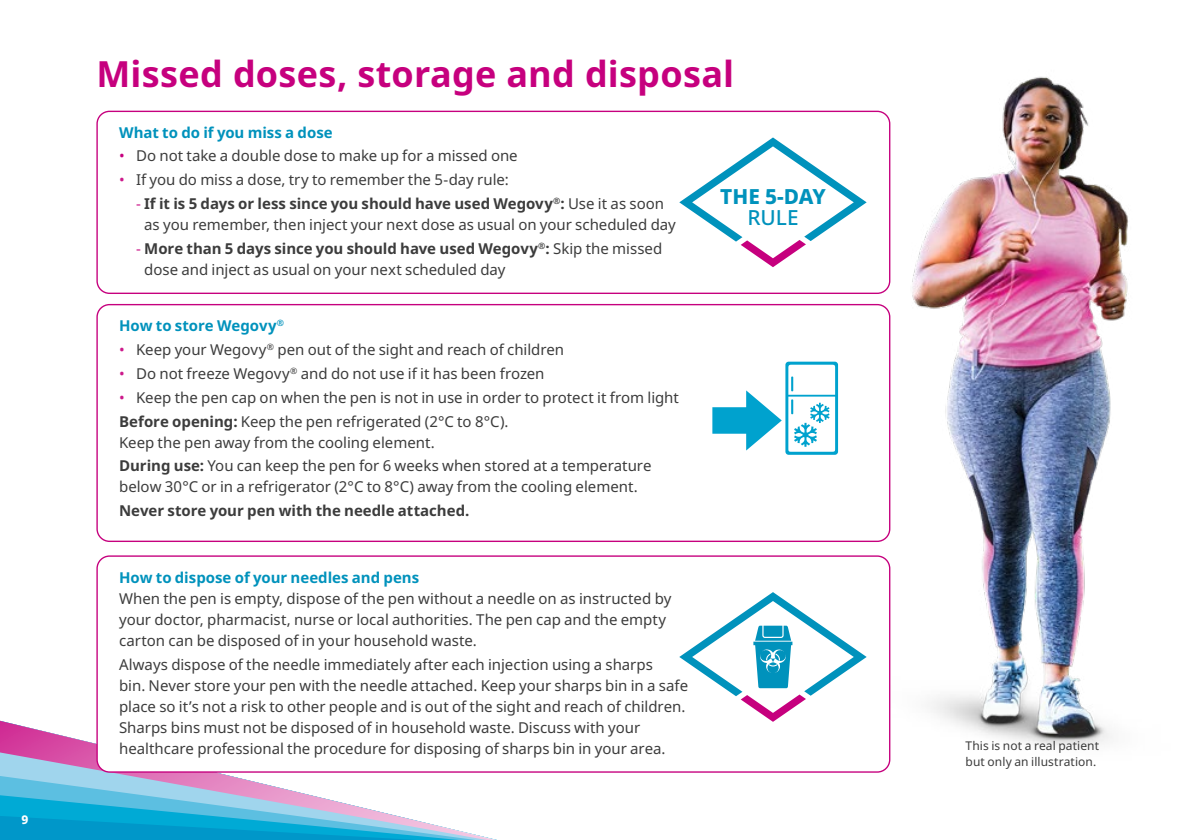
<style>
.page{position:relative;width:1191px;height:840px;background:#fff}
.page>*{position:absolute;margin:0;border:0;box-sizing:border-box;transform-origin:0 0}
.t1{font:700 36px "Apis";letter-spacing:.005em;color:#c6007e}
.t2{font:800 20.8px/20.6px "Apis";letter-spacing:-.01em;color:#0092bc;text-align:center}
.t3{font:15px/21px "Apis";color:#3c3c3c}
.t4{font:700 15px "Apis";letter-spacing:-.005em;color:#0092bc}
.t5{font:700 15px "Apis";letter-spacing:-.005em;color:#3c3c3c}
.t6{font:12px/16px "Apis";letter-spacing:.005em;color:#3c3c3c}
.t7{font:800 12px "Apis";color:#fff}
.s1{color:#c6007e}
.s2{color:#cc1a8b}
.s3{font-weight:700}
.s4{font-weight:700;color:#0092bc}
.s5{font-weight:500}
</style>
<div class="page">
<div style="left:785px;top:361px;width:53px;height:93px;background:#00a2ce;border-radius:3px"></div>
<svg style="left:712px;top:390px;width:69px;height:60px"></svg>
<svg style="left:788px;top:364px;width:19px;height:87px;background:#d2eef6"></svg>
<div style="left:96px;top:111px;width:794px;height:183px;border:1px solid #c6007e;border-radius:12px"></div>
<svg style="left:679px;top:137px;width:128px;height:130px"></svg>
<img style="left:807px;top:76px;width:322px;height:697px">
<svg style="left:0;top:720px;width:104px;height:50px"></svg>
<svg style="left:0;top:770px;width:497px;height:69px"></svg>
<div style="left:97px;top:555px;width:792px;height:216px;background:#fff;border-radius:12px"></div>
<div style="left:96px;top:555px;width:794px;height:217px;border:1px solid #c6007e;border-radius:12px"></div>
<svg style="left:679px;top:592px;width:187px;height:129px"></svg>
<p class="t7" style="left:21px;top:810px;width:8px">9</p>
<p class="t1" style="left:96px;top:48px;width:639px">Missed doses, storage and disposal</p>
<p class="t4" style="left:119px;top:121px;width:215px">What to do if you miss a dose</p>
<p class="t3" style="left:119px;top:146px;width:400px"><span class="s1">•</span> Do not take a double dose to make up for a missed one</p>
<p class="t3" style="left:119px;top:169px;width:391px"><span class="s2">•</span> If you do miss a dose, try to remember the 5-day rule:</p>
<p class="t3" style="left:144px;top:193px;width:533px;text-indent:-8px"><span class="s2">-</span> <span class="s3">If it is 5 days or less since you should have used Wegovy</span><sup>®</sup><span class="s3">:</span> Use it as soon as you remember, then inject your next dose as usual on your scheduled day</p>
<p class="t3" style="left:144px;top:238px;width:519px;text-indent:-8px"><span class="s2">-</span> <span class="s3">More than 5 days since you should have used Wegovy</span><sup>®</sup><span class="s3">:</span> Skip the missed dose and inject as usual on your next scheduled day</p>
<p class="t4" style="left:119px;top:315px;width:166px">How to store Wegovy<sup>®</sup></p>
<p class="t3" style="left:119px;top:339px;width:446px"><span class="s2">•</span> Keep your Wegovy<sup>®</sup> pen out of the sight and reach of children</p>
<p class="t3" style="left:119px;top:363px;width:427px"><span class="s2">•</span> Do not freeze Wegovy<sup>®</sup> and do not use if it has been frozen</p>
<p class="t3" style="left:119px;top:387px;width:561px"><span class="s2">•</span> Keep the pen cap on when the pen is not in use in order to protect it from light</p>
<p class="t3" style="left:119px;top:410px;width:391px"><span class="s3">Before opening:</span> Keep the pen refrigerated (2°C to 8°C).<br>Keep the pen away from the cooling element.</p>
<p class="t3" style="left:119px;top:455px;width:534px"><span class="s3">During use:</span> You can keep the pen for 6 weeks when stored at a temperature below 30°C or in a refrigerator (2°C to 8°C) away from the cooling element.</p>
<p class="t5" style="left:119px;top:500px;width:352px">Never store your pen with the needle attached.</p>
<p class="t3" style="left:119px;top:566px;width:554px"><span class="s4">How to dispose of your needles and pens<br></span>When the pen is empty, dispose of the pen without a needle on as instructed by your doctor, pharmacist, nurse or local authorities. The pen cap and the empty carton can be disposed of in your household waste.</p>
<p class="t3" style="left:119px;top:653px;width:570px">Always dispose of the needle immediately after each injection using a sharps<br>bin. Never store your pen with the needle attached. Keep your sharps bin in a safe place so it’s not a risk to other people and is out of the sight and reach of children.<br>Sharps bins must not be disposed of in household waste. Discuss with your healthcare professional the procedure for disposing of sharps bin in your area.</p>
<p class="t2" style="left:720px;top:186px;width:107px">THE 5-DAY<br><span class="s5">RULE</span></p>
<p class="t6" style="left:965px;top:738px;width:135px">This is not a real patient but only an illustration.</p>
</div>
